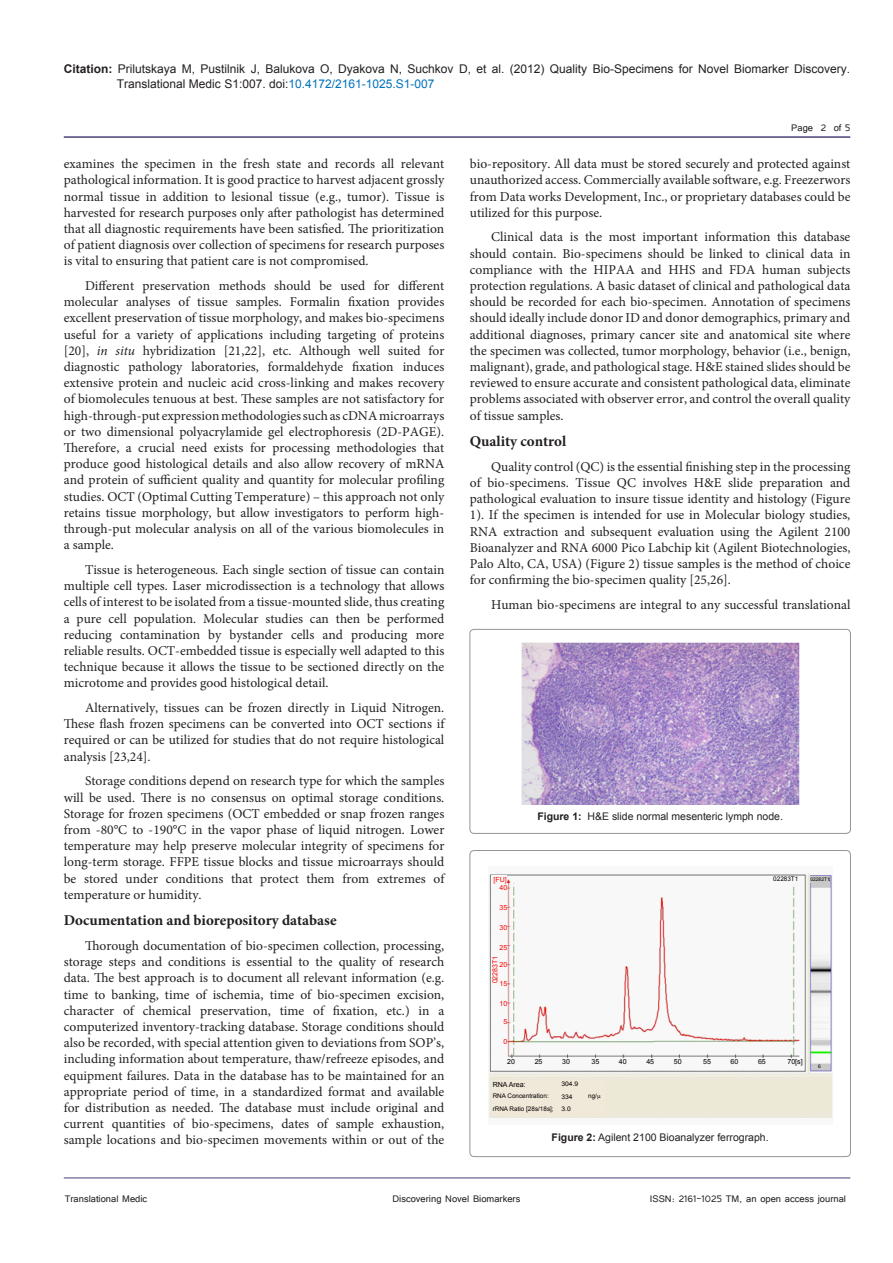
<style>
.page{position:relative;width:893px;height:1263px;background:#fff}
.page>*{position:absolute;margin:0;border:0;box-sizing:border-box;transform-origin:0 0}
.t1{font:700 15px "Minion Pro";color:#231f20}
.t2{font:13.5px/16.2px "Minion Pro";color:#231f20;text-align:justify}
.t3{font:12px/15px "Arial";color:#231f20}
.t4{font:12px "Tunga";color:#231f20}
.t5{font:10.5px "Arial";color:#231f20}
.t6{font:7.05px "Arial";color:#000}
.t7{font:7.05px "Arial";color:#f90606}
.t8{font:7.05px "Arial";color:#fc0606}
.t9{font:7.05px "Arial";color:#f70606}
.t10{font:6.3px/13px "Arial";color:#000}
.t11{font:6.3px/12.8px "Arial";color:#000;scale:1.07 1}
.t12{font:4.95px "Arial";color:#000}
.s1{font-weight:700}
.s2{color:#0072bc}
.s3{font-style:italic}
</style>
<div class="page">
<hr style="left:64px;top:1178px;width:786px;height:1px;background:#464075">
<hr style="left:64px;top:136px;width:786px;height:2px;background:#464075">
<div style="left:470px;top:629px;width:380px;height:204px;border:1px solid #939598;border-radius:4px"></div>
<img style="left:521px;top:642px;width:278px;height:162px">
<div style="left:470px;top:850px;width:380px;height:307px;border:1px solid #939598;border-radius:4px"></div>
<img style="left:488px;top:873px;width:344px;height:245px">
<div style="left:491px;top:876px;width:16px;height:173px;background:#f8f8f8"></div>
<div style="left:504px;top:1058px;width:299px;height:10px;background:#f8f8f8"></div>
<div style="left:493px;top:1080px;width:113px;height:35px;background:#f0e8d8"></div>
<div style="left:770px;top:876px;width:31px;height:7px;background:#f8f8f8"></div>
<div style="left:810px;top:876px;width:19px;height:7px;background:#c8c8c8"></div>
<div style="left:816px;top:1064px;width:7px;height:6px;background:#c8c8c8"></div>
<p class="t3" style="left:117px;top:61px;width:735px;text-indent:-53px"><span class="s1">Citation:</span> Prilutskaya M, Pustilnik J, Balukova O, Dyakova N, Suchkov D, et al. (2012) Quality Bio-Specimens for Novel Biomarker Discovery.<br>Translational Medic S1:007. doi:<span class="s2">10.4172/2161-1025.S1-007</span></p>
<p class="t4" style="left:791px;top:120px;width:61px">Page 2 of 5</p>
<p class="t2" style="left:64px;top:156px;width:382px">examines the specimen in the fresh state and records all relevant pathological information. It is good practice to harvest adjacent grossly normal tissue in addition to lesional tissue (e.g., tumor). Tissue is harvested for research purposes only after pathologist has determined that all diagnostic requirements have been satisfied. The prioritization of patient diagnosis over collection of specimens for research purposes is vital to ensuring that patient care is not compromised.</p>
<p class="t2" style="left:64px;top:278px;width:382px;text-indent:21px">Different preservation methods should be used for different molecular analyses of tissue samples. Formalin fixation provides excellent preservation of tissue morphology, and makes bio-specimens useful for a variety of applications including targeting of proteins [20], <span class="s3">in situ</span> hybridization [21,22], etc. Although well suited for diagnostic pathology laboratories, formaldehyde fixation induces extensive protein and nucleic acid cross-linking and makes recovery of biomolecules tenuous at best. These samples are not satisfactory for high-through-put expression methodologies such as cDNA microarrays or two dimensional polyacrylamide gel electrophoresis (2D-PAGE).<br>Therefore, a crucial need exists for processing methodologies that produce good histological details and also allow recovery of mRNA and protein of sufficient quality and quantity for molecular profiling studies. OCT (Optimal Cutting Temperature) – this approach not only retains tissue morphology, but allow investigators to perform high&shy;through-put molecular analysis on all of the various biomolecules in a sample.</p>
<p class="t2" style="left:64px;top:562px;width:382px;text-indent:21px">Tissue is heterogeneous. Each single section of tissue can contain multiple cell types. Laser microdissection is a technology that allows cells of interest to be isolated from a tissue-mounted slide, thus creating a pure cell population. Molecular studies can then be performed reducing contamination by bystander cells and producing more reliable results. OCT-embedded tissue is especially well adapted to this technique because it allows the tissue to be sectioned directly on the microtome and provides good histological detail.</p>
<p class="t2" style="left:64px;top:700px;width:382px;text-indent:21px">Alternatively, tissues can be frozen directly in Liquid Nitrogen.<br>These flash frozen specimens can be converted into OCT sections if required or can be utilized for studies that do not require histological analysis [23,24].</p>
<p class="t2" style="left:64px;top:773px;width:382px;text-indent:21px">Storage conditions depend on research type for which the samples will be used. There is no consensus on optimal storage conditions.<br>Storage for frozen specimens (OCT embedded or snap frozen ranges from -80°C to -190°C in the vapor phase of liquid nitrogen. Lower temperature may help preserve molecular integrity of specimens for long-term storage. FFPE tissue blocks and tissue microarrays should be stored under conditions that protect them from extremes of temperature or humidity.</p>
<p class="t1" style="left:64px;top:910px;width:274px">Documentation and biorepository database</p>
<p class="t2" style="left:64px;top:938px;width:382px;text-indent:21px">Thorough documentation of bio-specimen collection, processing, storage steps and conditions is essential to the quality of research data. The best approach is to document all relevant information (e.g. time to banking, time of ischemia, time of bio-specimen excision, character of chemical preservation, time of fixation, etc.) in a computerized inventory-tracking database. Storage conditions should also be recorded, with special attention given to deviations from SOP’s, including information about temperature, thaw/refreeze episodes, and equipment failures. Data in the database has to be maintained for an appropriate period of time, in a standardized format and available for distribution as needed. The database must include original and current quantities of bio-specimens, dates of sample exhaustion, sample locations and bio-specimen movements within or out of the</p>
<p class="t2" style="left:470px;top:156px;width:382px">bio-repository. All data must be stored securely and protected against unauthorized access. Commercially available software, e.g. Freezerwors from Data works Development, Inc., or proprietary databases could be utilized for this purpose.</p>
<p class="t2" style="left:470px;top:229px;width:382px;text-indent:21px">Clinical data is the most important information this database should contain. Bio-specimens should be linked to clinical data in compliance with the HIPAA and HHS and FDA human subjects protection regulations. A basic dataset of clinical and pathological data should be recorded for each bio-specimen. Annotation of specimens should ideally include donor ID and donor demographics, primary and additional diagnoses, primary cancer site and anatomical site where the specimen was collected, tumor morphology, behavior (i.e., benign, malignant), grade, and pathological stage. H&amp;E stained slides should be reviewed to ensure accurate and consistent pathological data, eliminate problems associated with observer error, and control the overall quality of tissue samples.</p>
<p class="t1" style="left:470px;top:431px;width:98px">Quality control</p>
<p class="t2" style="left:470px;top:458px;width:382px;text-indent:21px">Quality control (QC) is the essential finishing step in the processing of bio-specimens. Tissue QC involves H&amp;E slide preparation and pathological evaluation to insure tissue identity and histology (Figure 1). If the specimen is intended for use in Molecular biology studies, RNA extraction and subsequent evaluation using the Agilent 2100<br>Bioanalyzer and RNA 6000 Pico Labchip kit (Agilent Biotechnologies, Palo Alto, CA, USA) (Figure 2) tissue samples is the method of choice for confirming the bio-specimen quality [25,26].</p>
<p class="t2" style="left:491px;top:597px;width:361px">Human bio-specimens are integral to any successful translational</p>
<p class="t9" style="left:494px;top:875px;width:15px">[FU]</p>
<p class="t7" style="left:499px;top:883px;width:9px">40</p>
<p class="t7" style="left:499px;top:903px;width:9px">35</p>
<p class="t7" style="left:499px;top:923px;width:9px">30</p>
<p class="t7" style="left:499px;top:942px;width:9px">25</p>
<p class="t7" style="left:499px;top:959px;width:9px">20</p>
<p class="t7" style="left:499px;top:979px;width:9px">15</p>
<p class="t7" style="left:499px;top:999px;width:9px">10</p>
<p class="t7" style="left:503px;top:1017px;width:5px">5</p>
<p class="t7" style="left:503px;top:1037px;width:5px">0</p>
<p class="t8" style="left:490px;top:983px;width:29px;rotate:-90deg">02283T1</p>
<p class="t5" style="left:537px;top:810px;width:247px"><span class="s1">Figure 1:</span> H&amp;E slide normal mesenteric lymph node.</p>
<p class="t10" style="left:773px;top:873px;width:27px">02283T1</p>
<p class="t12" style="left:810px;top:876px;width:21px">02282T1</p>
<p class="t6" style="left:507px;top:1057px;width:9px">20</p>
<p class="t6" style="left:535px;top:1057px;width:9px">25</p>
<p class="t6" style="left:562px;top:1057px;width:9px">30</p>
<p class="t6" style="left:592px;top:1057px;width:9px">35</p>
<p class="t6" style="left:619px;top:1057px;width:9px">40</p>
<p class="t6" style="left:646px;top:1057px;width:9px">45</p>
<p class="t6" style="left:674px;top:1057px;width:9px">50</p>
<p class="t6" style="left:703px;top:1057px;width:9px">55</p>
<p class="t6" style="left:731px;top:1057px;width:9px">60</p>
<p class="t6" style="left:758px;top:1057px;width:9px">65</p>
<p class="t6" style="left:787px;top:1057px;width:17px">70[s]</p>
<p class="t6" style="left:493px;top:1080px;width:34px">RNA Area:</p>
<p class="t10" style="left:493px;top:1090px;width:62px">RNA Concentration: rRNA Ratio [28s/18s];</p>
<p class="t11" style="left:561px;top:1077px;width:17px">304.9<br>334<br>3.0</p>
<p class="t10" style="left:588px;top:1090px;width:10px">ng/</p>
<p class="t5" style="left:552px;top:1130px;width:219px"><span class="s1">Figure 2:</span> Agilent 2100 Bioanalyzer ferrograph.</p>
<p class="t12" style="left:818px;top:1063px;width:4px">6</p>
<p class="t4" style="left:65px;top:1190px;width:84px">Translational Medic</p>
<p class="t4" style="left:392px;top:1190px;width:129px">Discovering Novel Biomarkers</p>
<p class="t4" style="left:650px;top:1190px;width:198px">ISSN: 2161-1025 TM, an open access journal</p>
</div>
